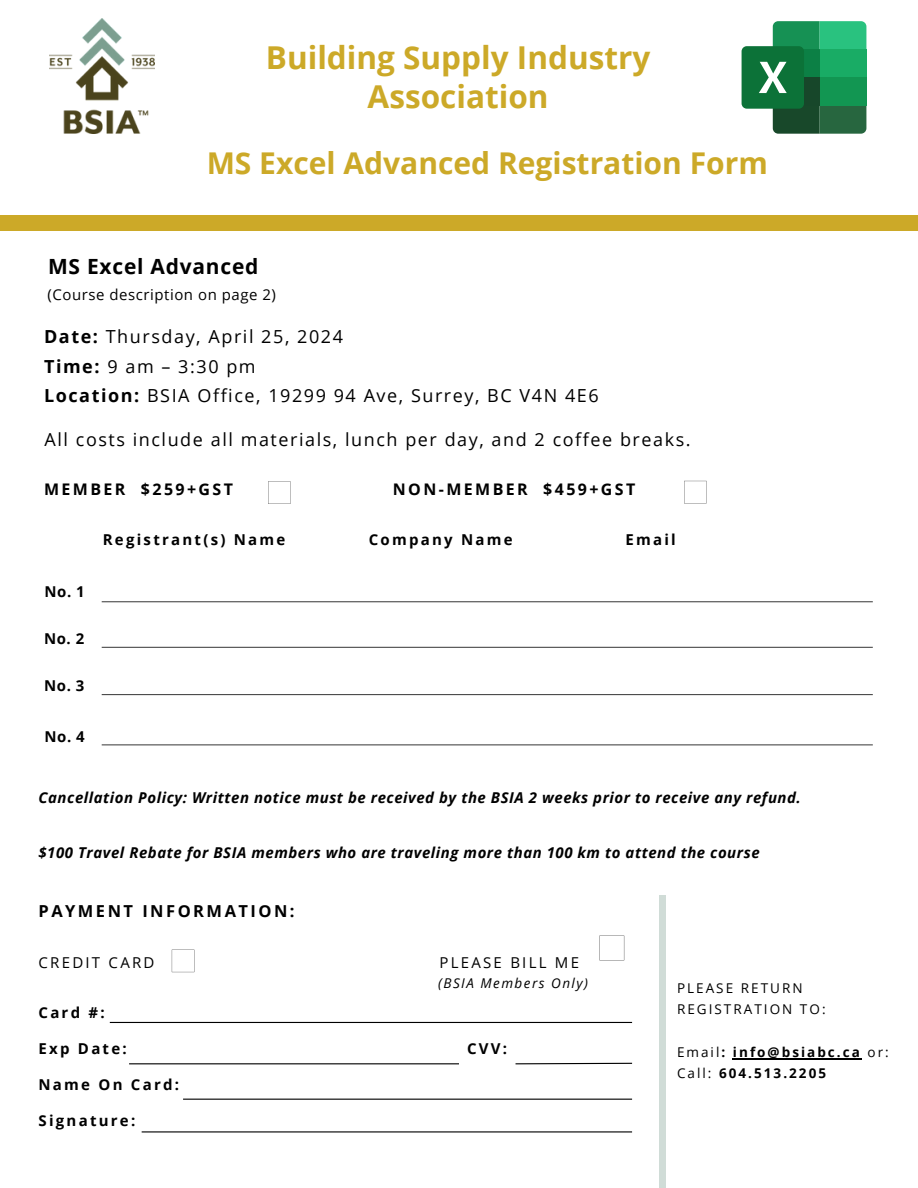
<style>
.page{position:relative;width:918px;height:1188px;background:#fff}
.page>*{position:absolute;margin:0;border:0;box-sizing:border-box;transform-origin:0 0}
.t1{font:700 31.5px/38.2px "Open Sans";color:#cca928;text-align:center}
.t2{font:700 30px "Open Sans";color:#cca928}
.t3{font:700 21px "Open Sans";letter-spacing:.035em;color:#000}
.t4{font:18px/29.2px "Open Sans";letter-spacing:.085em;color:#000}
.t5{font:700 16.5px "Open Sans";letter-spacing:.15em;color:#000}
.t6{font:700 16.05px "Open Sans";letter-spacing:.15em;color:#000}
.t7{font:italic 700 15px "Open Sans";letter-spacing:.035em;color:#000}
.t8{font:700 15px "Open Sans";letter-spacing:.15em;color:#000}
.t9{font:15px "Open Sans";letter-spacing:.04em;color:#000}
.t10{font:15px "Open Sans";letter-spacing:.15em;color:#000}
.t11{font:700 13.5px "Open Sans";letter-spacing:.15em;color:#000}
.t12{font:13.5px/21.3px "Open Sans";letter-spacing:.15em;color:#000}
.t13{font:italic 13.5px "Open Sans";letter-spacing:.11em;color:#000}
.s1{font-weight:700}
.s2{font-weight:400}
</style>
<div class="page">
<div style="left:0;top:216px;width:918px;height:14px;background:#cca928"></div>
<img style="left:49px;top:19px;width:106px;height:115px">
<div style="left:659px;top:896px;width:7px;height:292px;background:#d0dcd7"></div>
<hr style="left:102px;top:601px;width:771px;height:1px;background:#000">
<hr style="left:102px;top:647px;width:771px;height:1px;background:#000">
<hr style="left:102px;top:694px;width:771px;height:1px;background:#000">
<hr style="left:102px;top:744px;width:771px;height:1px;background:#000">
<svg style="left:599px;top:936px;width:25px;height:24px"></svg>
<svg style="left:172px;top:950px;width:22px;height:22px"></svg>
<svg style="left:268px;top:481px;width:23px;height:23px"></svg>
<svg style="left:684px;top:481px;width:23px;height:22px"></svg>
<hr style="left:110px;top:1022px;width:522px;height:1px;background:#000">
<hr style="left:183px;top:1099px;width:449px;height:1px;background:#000">
<hr style="left:129px;top:1063px;width:330px;height:1px;background:#000">
<svg style="left:515px;top:1062px;width:118px;height:3px"></svg>
<hr style="left:142px;top:1131px;width:490px;height:1px;background:#000">
<div style="left:773px;top:49px;width:47px;height:28px;background:#0c8045"></div>
<div style="left:773px;top:77px;width:47px;height:29px;background:#17472a"></div>
<svg style="left:773px;top:21px;width:93px;height:28px;background:#22ab6c"></svg>
<svg style="left:773px;top:106px;width:93px;height:28px;background:#235a38"></svg>
<div style="left:820px;top:49px;width:46px;height:28px;background:#19ac65"></div>
<div style="left:820px;top:77px;width:46px;height:29px;background:#129652"></div>
<div style="left:742px;top:46px;width:62px;height:63px;background:#0c7238;border-radius:5px"></div>
<svg style="left:759px;top:62px;width:28px;height:31px"></svg>
<hr style="left:733px;top:1058px;width:129px;height:1px;background:#000">
<p class="t1" style="left:266px;top:38px;width:386px">Building Supply Industry<br>Association</p>
<p class="t2" style="left:207px;top:142px;width:563px">MS Excel Advanced Registration Form</p>
<p class="t3" style="left:48px;top:251px;width:212px">MS Excel Advanced</p>
<p class="t9" style="left:48px;top:284px;width:230px">(Course description on page 2)</p>
<p class="t4" style="left:44px;top:322px;width:556px"><span class="s1">Date:</span> Thursday, April 25, 2024<br><span class="s1">Time:</span> 9 am – 3:30 pm<br><span class="s1">Location:</span> BSIA Office, 19299 94 Ave, Surrey, BC V4N 4E6</p>
<p class="t4" style="left:45px;top:424px;width:648px">All costs include all materials, lunch per day, and 2 coffee breaks.</p>
<h2 class="t6" style="left:44px;top:478px;width:191px">MEMBER $259+GST</h2>
<h2 class="t6" style="left:393px;top:478px;width:244px">NON-MEMBER $459+GST</h2>
<p class="t8" style="left:45px;top:581px;width:42px">No. 1</p>
<p class="t8" style="left:44px;top:628px;width:42px">No. 2</p>
<p class="t8" style="left:44px;top:675px;width:42px">No. 3</p>
<p class="t8" style="left:45px;top:726px;width:42px">No. 4</p>
<h4 class="t8" style="left:103px;top:529px;width:184px">Registrant(s) Name</h4>
<h4 class="t8" style="left:369px;top:529px;width:145px">Company Name</h4>
<p class="t8" style="left:626px;top:529px;width:52px">Email</p>
<p class="t7" style="left:39px;top:787px;width:764px">Cancellation Policy: Written notice must be received by the BSIA 2 weeks prior to receive any refund.</p>
<p class="t7" style="left:39px;top:842px;width:723px">$100 Travel Rebate for BSIA members who are traveling more than 100 km to attend the course</p>
<p class="t5" style="left:39px;top:900px;width:258px">PAYMENT INFORMATION:</p>
<p class="t10" style="left:39px;top:952px;width:118px">CREDIT CARD</p>
<p class="t10" style="left:439px;top:952px;width:141px">PLEASE BILL ME</p>
<p class="t13" style="left:438px;top:974px;width:151px">(BSIA Members Only)</p>
<h1 class="t8" style="left:39px;top:1002px;width:68px">Card #:</h1>
<p class="t8" style="left:39px;top:1038px;width:90px">Exp Date:</p>
<p class="t8" style="left:467px;top:1038px;width:42px">CVV:</p>
<h1 class="t8" style="left:39px;top:1074px;width:142px">Name On Card:</h1>
<p class="t8" style="left:39px;top:1110px;width:98px">Signature:</p>
<h5 class="t12" style="left:677px;top:977px;width:150px">PLEASE RETURN<br>REGISTRATION TO:</h5>
<p class="t11" style="left:677px;top:1043px;width:213px"><span class="s2">Email</span>: info@bsiabc.ca <span class="s2">or:</span></p>
<p class="t11" style="left:677px;top:1064px;width:151px"><span class="s2">Call:</span> 604.513.2205</p>
</div>
